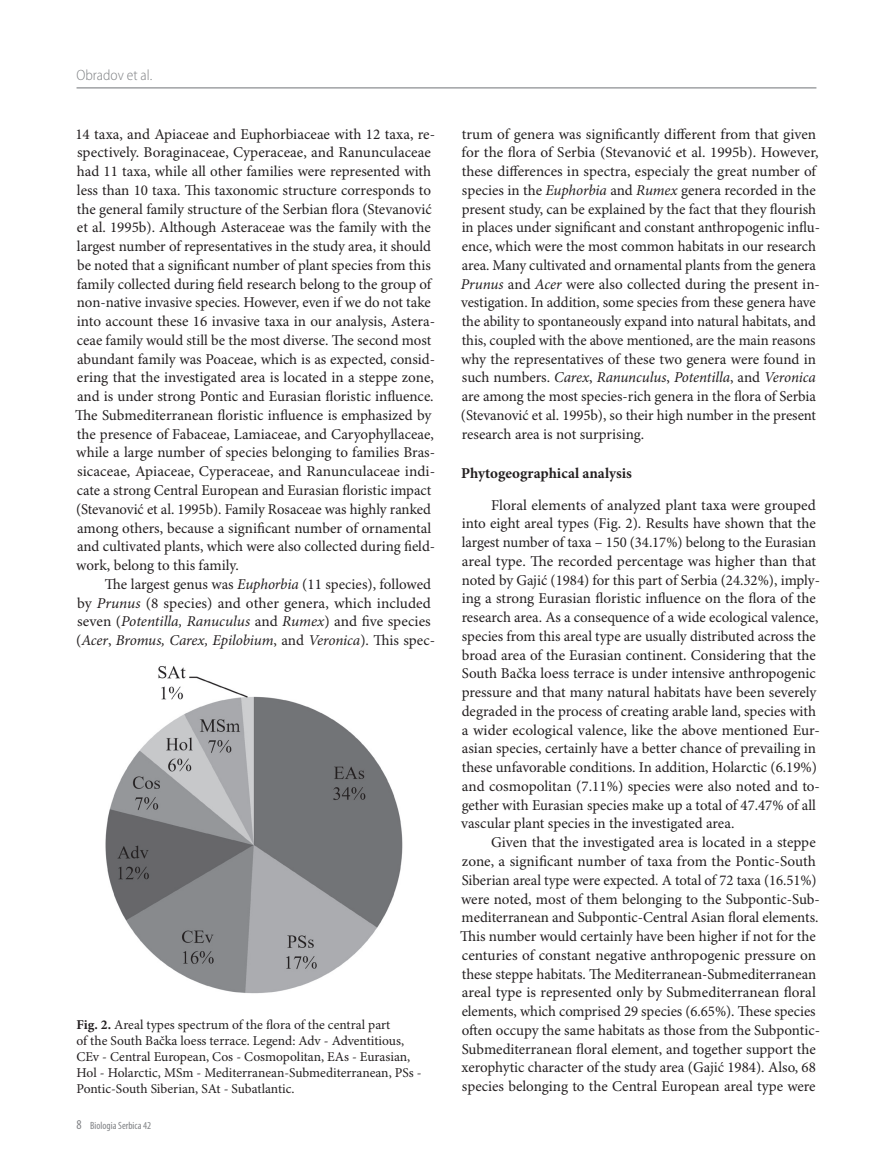
<style>
.page{position:relative;width:893px;height:1170px;background:#fff}
.page>*{position:absolute;margin:0;border:0;box-sizing:border-box;transform-origin:0 0}
.t1{font:15px/18.8px "Minion Pro";letter-spacing:-.005em;color:#231f20}
.t2{font:700 15px "Minion Pro";color:#231f20}
.t3{font:300 semi-condensed 15px "Myriad Pro";color:#808285}
.t4{font:13.5px/16.2px "Minion Pro";color:#231f20}
.t5{font:condensed 10.5px "Myriad Pro";color:#808285}
.s1{font-style:italic}
.s2{font-weight:700}
.s3{font-size:13.5px}
</style>
<div class="page">
<hr style="left:77px;top:87px;width:739px;height:1px;background:#808285">
<img style="left:105px;top:666px;width:298px;height:328px">
<p class="t3" style="left:77px;top:67px;width:77px">Obradov et al.</p>
<p class="t1" style="left:75px;top:125px;width:361px">14 taxa, and Apiaceae and Euphorbiaceae with 12 taxa, re&shy;spectively. Boraginaceae, Cyperaceae, and Ranunculaceae had 11 taxa, while all other families were represented with less than 10 taxa. This taxonomic structure corresponds to the general family structure of the Serbian flora (Stevanović et al. 1995b). Although Asteraceae was the family with the largest number of representatives in the study area, it should be noted that a significant number of plant species from this family collected during field research belong to the group of non-native invasive species. However, even if we do not take into account these 16 invasive taxa in our analysis, Astera&shy;ceae family would still be the most diverse. The second most abundant family was Poaceae, which is as expected, consid&shy;ering that the investigated area is located in a steppe zone, and is under strong Pontic and Eurasian floristic influence.<br>The Submediterranean floristic influence is emphasized by the presence of Fabaceae, Lamiaceae, and Caryophyllaceae, while a large number of species belonging to families Bras&shy;sicaceae, Apiaceae, Cyperaceae, and Ranunculaceae indi&shy;cate a strong Central European and Eurasian floristic impact (Stevanović et al. 1995b). Family Rosaceae was highly ranked among others, because a significant number of ornamental and cultivated plants, which were also collected during field&shy;work, belong to this family.</p>
<p class="t1" style="left:76px;top:575px;width:361px;text-indent:29px">The largest genus was <span class="s1">Euphorbia</span> (11 species), followed by <span class="s1">Prunus</span> (8 species) and other genera, which included seven (<span class="s1">Potentilla, Ranuculus</span> and <span class="s1">Rumex</span>) and five species (<span class="s1">Acer</span>, <span class="s1">Bromus, Carex, Epilobium</span>, and <span class="s1">Veronica</span>). This spec-</p>
<p class="t4" style="left:77px;top:1016px;width:347px"><span class="s2">Fig. 2.</span> Areal types spectrum of the flora of the central part<br>of the South Bačka loess terrace. Legend: Adv - Adventitious, CEv - Central European, Cos - Cosmopolitan, EAs - Eurasian, Hol - Holarctic, MSm - Mediterranean-Submediterranean, PSs - Pontic-South Siberian, SAt - Subatlantic.</p>
<p class="t5" style="left:77px;top:1119px;width:76px"><span class="s3">8</span> Biologia Serbica 42</p>
<p class="t1" style="left:461px;top:125px;width:361px">trum of genera was significantly different from that given for the flora of Serbia (Stevanović et al. 1995b). However, these differences in spectra, especialy the great number of species in the <span class="s1">Euphorbia</span> and <span class="s1">Rumex</span> genera recorded in the present study, can be explained by the fact that they flourish in places under significant and constant anthropogenic influ&shy;ence, which were the most common habitats in our research area. Many cultivated and ornamental plants from the genera <span class="s1">Prunus</span> and <span class="s1">Acer</span> were also collected during the present in&shy;vestigation. In addition, some species from these genera have the ability to spontaneously expand into natural habitats, and this, coupled with the above mentioned, are the main reasons why the representatives of these two genera were found in such numbers. <span class="s1">Carex</span>, <span class="s1">Ranunculus</span>, <span class="s1">Potentilla</span>, and <span class="s1">Veronica </span>are among the most species-rich genera in the flora of Serbia (Stevanović et al. 1995b), so their high number in the present research area is not surprising.</p>
<p class="t2" style="left:461px;top:464px;width:172px">Phytogeographical analysis</p>
<p class="t1" style="left:461px;top:496px;width:360px;text-indent:30px">Floral elements of analyzed plant taxa were grouped into eight areal types (Fig. 2). Results have shown that the largest number of taxa – 150 (34.17%) belong to the Eurasian areal type. The recorded percentage was higher than that noted by Gajić (1984) for this part of Serbia (24.32%), imply&shy;ing a strong Eurasian floristic influence on the flora of the research area. As a consequence of a wide ecological valence, species from this areal type are usually distributed across the broad area of the Eurasian continent. Considering that the South Bačka loess terrace is under intensive anthropogenic pressure and that many natural habitats have been severely degraded in the process of creating arable land, species with a wider ecological valence, like the above mentioned Eur&shy;asian species, certainly have a better chance of prevailing in these unfavorable conditions. In addition, Holarctic (6.19%) and cosmopolitan (7.11%) species were also noted and to&shy;gether with Eurasian species make up a total of 47.47% of all vascular plant species in the investigated area.</p>
<p class="t1" style="left:460px;top:833px;width:361px;text-indent:31px">Given that the investigated area is located in a steppe zone, a significant number of taxa from the Pontic-South Siberian areal type were expected. A total of 72 taxa (16.51%) were noted, most of them belonging to the Subpontic-Sub&shy;mediterranean and Subpontic-Central Asian floral elements.<br>This number would certainly have been higher if not for the centuries of constant negative anthropogenic pressure on these steppe habitats. The Mediterranean-Submediterranean areal type is represented only by Submediterranean floral elements, which comprised 29 species (6.65%). These species often occupy the same habitats as those from the Subpontic-Submediterranean floral element, and together support the xerophytic character of the study area (Gajić 1984). Also, 68 species belonging to the Central European areal type were</p>
</div>
